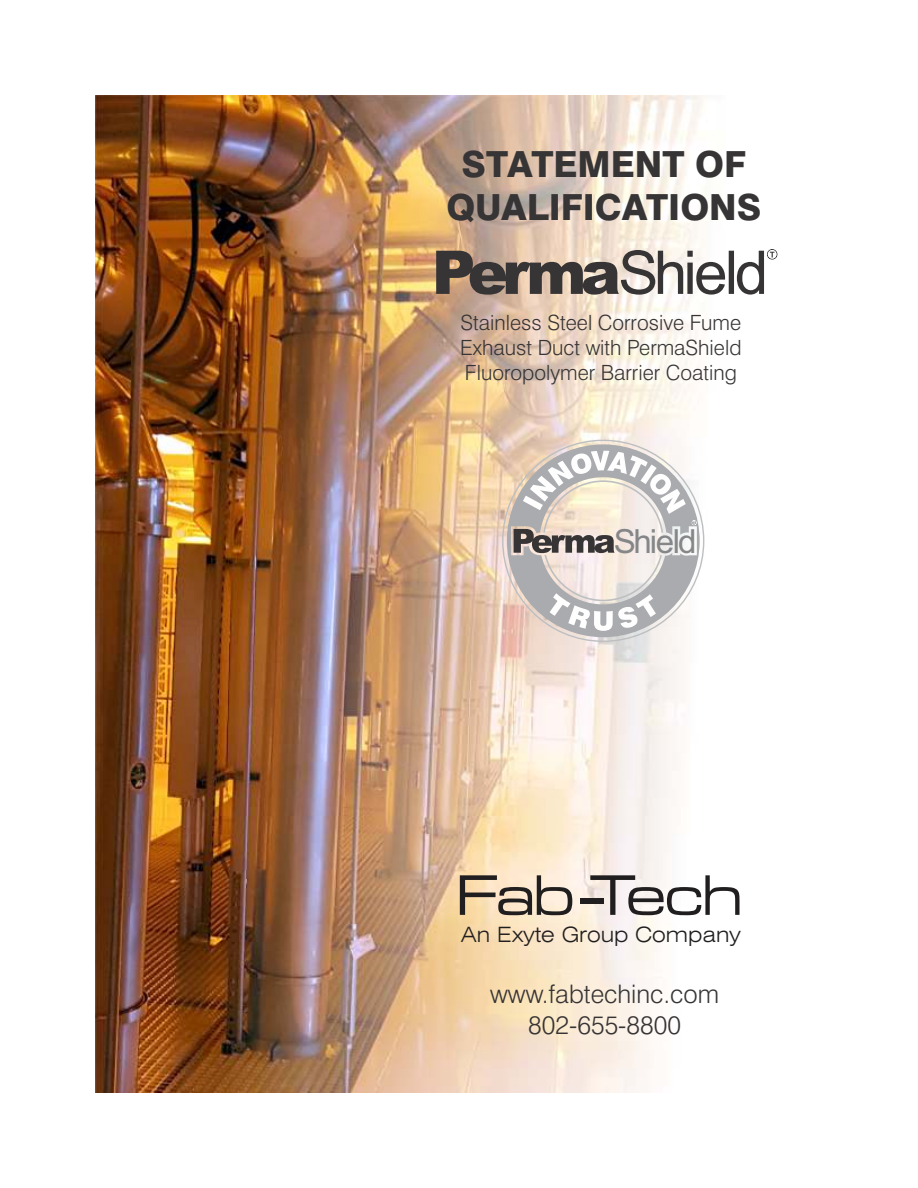
<style>
.page{position:relative;width:918px;height:1188px;background:#fff}
.page>*{position:absolute;margin:0;border:0;box-sizing:border-box;transform-origin:0 0}
.t1{font:59.25px "Microgramma D Medi Exte";color:#201e1e}
.t2{font:800 36px/43.2px "Swiss 721 BT";color:#373435;text-align:center}
.t3{font:33.3px "Arial";letter-spacing:-.055em;color:#848688}
.t4{font:300 25.5px/30.6px "Swiss 721 BT";color:#373435;text-align:center}
.t5{font:300 21px/25.2px "Swiss 721 BT";color:#373435;text-align:justify}
.t6{font:300 expanded 21px "Swiss 721 BT";color:#201e1e}
</style>
<div class="page">
<img style="left:95px;top:95px;width:683px;height:998px">
<svg style="left:436px;top:249px;width:341px;height:46px"></svg>
<svg style="left:502px;top:440px;width:202px;height:202px"></svg>
<h2 class="t2" style="left:446px;top:146px;width:316px">STATEMENT OF<br>QUALIFICATIONS</h2>
<p class="t5" style="left:460px;top:312px;width:283px">Stainless Steel Corrosive Fume Exhaust Duct with PermaShield Fluoropolymer Barrier Coating</p>
<h3 class="t3" style="left:614px;top:528px;width:84px">Shield</h3>
<h1 class="t1" style="left:457px;top:868px;width:286px">Fab-Tech</h1>
<p class="t6" style="left:461px;top:926px;width:281px">An Exyte Group Company</p>
<p class="t4" style="left:490px;top:981px;width:230px">www.fabtechinc.com<br>802-655-8800</p>
</div>
